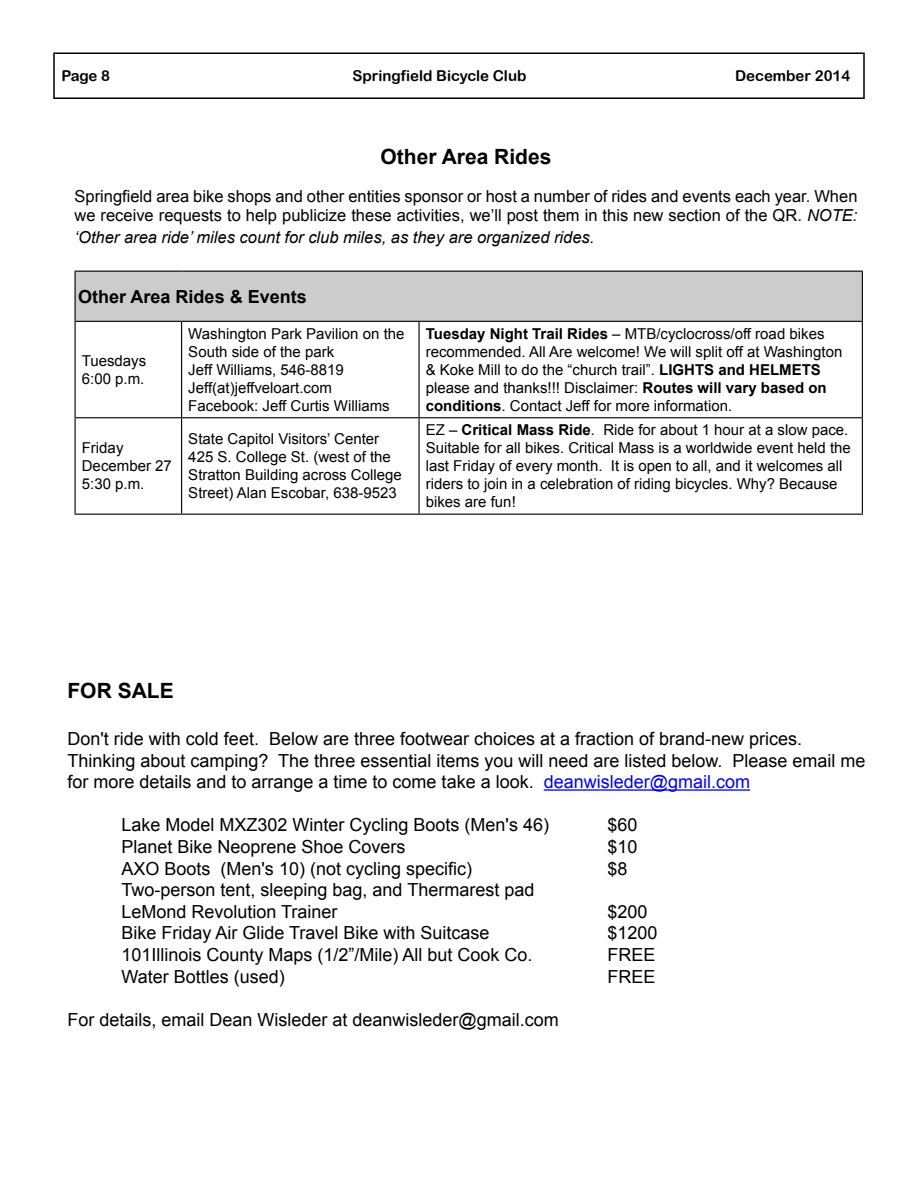
<style>
.page{position:relative;width:918px;height:1188px;background:#fff}
.page>*{position:absolute;margin:0;border:0;box-sizing:border-box;transform-origin:0 0}
.t1{font:700 21px "Arial";color:#000}
.t2{font:18px/21.6px "Arial";color:#000}
.t3{font:700 18px "Arial";color:#000}
.t4{font:16.5px/19.8px "Arial";color:#000}
.t5{font:italic 16.5px "Arial";color:#000}
.t6{font:15px/18px "Arial";color:#000}
.t7{font:15px "Arial Rounded MT Bold";color:#000}
.s1{font-style:italic}
.s2{font-weight:700}
.s3{color:#00f}
</style>
<div class="page">
<div style="left:53px;top:52px;width:812px;height:47px;border:2px solid #000"></div>
<hr style="left:544px;top:789px;width:206px;height:2px;background:#00f">
<div style="left:76px;top:272px;width:786px;height:49px;background:#ccc"></div>
<hr style="left:75px;top:272px;width:1px;height:49px;background:#000">
<hr style="left:862px;top:272px;width:1px;height:49px;background:#000">
<hr style="left:862px;top:322px;width:1px;height:95px;background:#000">
<hr style="left:75px;top:271px;width:107px;height:1px;background:#000">
<hr style="left:182px;top:271px;width:237px;height:1px;background:#000">
<hr style="left:419px;top:271px;width:444px;height:1px;background:#000">
<hr style="left:75px;top:321px;width:107px;height:1px;background:#000">
<hr style="left:182px;top:321px;width:237px;height:1px;background:#000">
<hr style="left:419px;top:321px;width:444px;height:1px;background:#000">
<hr style="left:75px;top:417px;width:107px;height:1px;background:#000">
<hr style="left:182px;top:417px;width:237px;height:1px;background:#000">
<hr style="left:419px;top:417px;width:444px;height:1px;background:#000">
<hr style="left:75px;top:514px;width:107px;height:1px;background:#000">
<hr style="left:182px;top:514px;width:237px;height:1px;background:#000">
<hr style="left:419px;top:514px;width:444px;height:1px;background:#000">
<hr style="left:75px;top:322px;width:1px;height:95px;background:#000">
<hr style="left:181px;top:322px;width:1px;height:95px;background:#000">
<hr style="left:418px;top:322px;width:2px;height:95px;background:#000">
<hr style="left:75px;top:418px;width:1px;height:96px;background:#000">
<hr style="left:181px;top:418px;width:1px;height:96px;background:#000">
<hr style="left:418px;top:418px;width:2px;height:96px;background:#000">
<hr style="left:862px;top:418px;width:1px;height:96px;background:#000">
<p class="t7" style="left:62px;top:67px;width:50px">Page 8</p>
<p class="t7" style="left:353px;top:67px;width:175px">Springfield Bicycle Club</p>
<p class="t7" style="left:735px;top:67px;width:117px">December 2014</p>
<h1 class="t1" style="left:381px;top:142px;width:172px">Other Area Rides</h1>
<p class="t4" style="left:75px;top:186px;width:784px">Springfield area bike shops and other entities sponsor or host a number of rides and events each year. When we receive requests to help publicize these activities, we’ll post them in this new section of the QR. <span class="s1">NOTE:</span></p>
<p class="t5" style="left:75px;top:227px;width:521px">‘Other area ride’ miles count for club miles, as they are organized rides.</p>
<p class="t3" style="left:78px;top:284px;width:230px">Other Area Rides &amp; Events</p>
<p class="t6" style="left:82px;top:352px;width:66px">Tuesdays<br>6:00 p.m.</p>
<p class="t6" style="left:188px;top:325px;width:218px">Washington Park Pavilion on the<br>South side of the park<br>Jeff Williams, 546-8819<br>Jeff(at)jeffveloart.com<br>Facebook: Jeff Curtis Williams</p>
<p class="t6" style="left:426px;top:325px;width:418px"><span class="s2">Tuesday Night Trail Rides</span> – MTB/cyclocross/off road bikes recommended. All Are welcome! We will split off at Washington &amp; Koke Mill to do the “church trail”. <span class="s2">LIGHTS and HELMETS </span>please and thanks!!! Disclaimer: <span class="s2">Routes will vary based on conditions</span>. Contact Jeff for more information.</p>
<p class="t6" style="left:82px;top:439px;width:92px">Friday<br>December 27<br>5:30 p.m.</p>
<p class="t6" style="left:188px;top:430px;width:215px">State Capitol Visitors’ Center<br>425 S. College St. (west of the<br>Stratton Building across College<br>Street) Alan Escobar, 638-9523</p>
<p class="t6" style="left:426px;top:421px;width:427px">EZ – <span class="s2">Critical Mass Ride</span>. Ride for about 1 hour at a slow pace.<br>Suitable for all bikes. Critical Mass is a worldwide event held the last Friday of every month. It is open to all, and it welcomes all riders to join in a celebration of riding bicycles. Why? Because bikes are fun!</p>
<h1 class="t1" style="left:68px;top:677px;width:108px">FOR SALE</h1>
<p class="t2" style="left:68px;top:728px;width:800px">Don't ride with cold feet. Below are three footwear choices at a fraction of brand-new prices.<br>Thinking about camping? The three essential items you will need are listed below. Please email me for more details and to arrange a time to come take a look. <span class="s3">deanwisleder@gmail.com</span></p>
<p class="t2" style="left:122px;top:814px;width:429px">Lake Model MXZ302 Winter Cycling Boots (Men's 46)</p>
<p class="t2" style="left:608px;top:814px;width:32px">$60</p>
<p class="t2" style="left:122px;top:836px;width:286px">Planet Bike Neoprene Shoe Covers</p>
<p class="t2" style="left:608px;top:836px;width:32px">$10</p>
<p class="t2" style="left:122px;top:858px;width:352px">AXO Boots (Men's 10) (not cycling specific)</p>
<p class="t2" style="left:608px;top:858px;width:22px">$8</p>
<p class="t2" style="left:122px;top:879px;width:414px">Two-person tent, sleeping bag, and Thermarest pad<br>LeMond Revolution Trainer</p>
<p class="t2" style="left:608px;top:901px;width:42px">$200</p>
<p class="t2" style="left:122px;top:922px;width:370px">Bike Friday Air Glide Travel Bike with Suitcase</p>
<p class="t2" style="left:608px;top:922px;width:52px">$1200</p>
<p class="t2" style="left:122px;top:944px;width:413px">101Illinois County Maps (1/2”/Mile) All but Cook Co.</p>
<p class="t2" style="left:608px;top:944px;width:50px">FREE</p>
<p class="t2" style="left:122px;top:966px;width:165px">Water Bottles (used)</p>
<p class="t2" style="left:608px;top:966px;width:50px">FREE</p>
<p class="t2" style="left:68px;top:1009px;width:493px">For details, email Dean Wisleder at deanwisleder@gmail.com</p>
</div>
